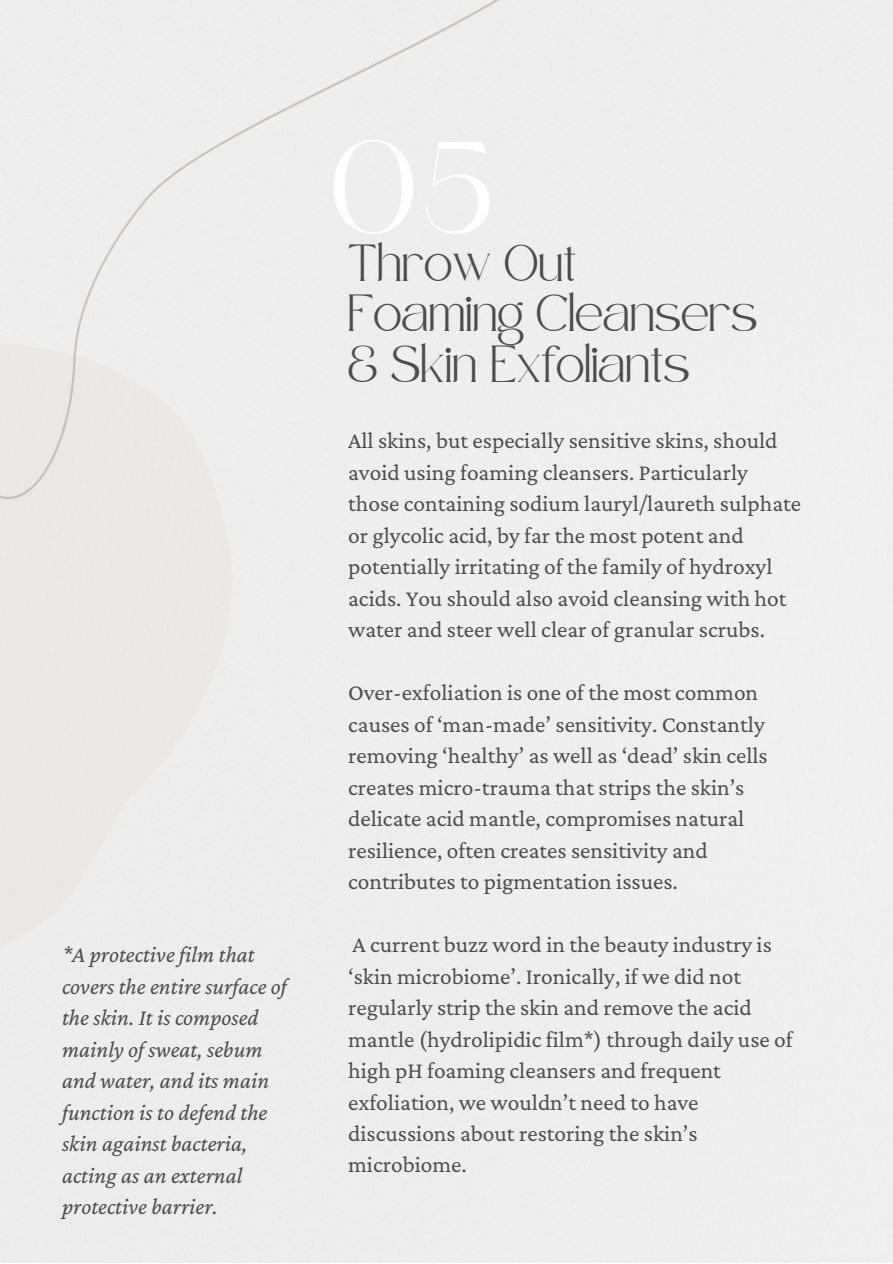
<style>
.page{position:relative;width:893px;height:1264px;background:#fff}
.page>*{position:absolute;margin:0;border:0;box-sizing:border-box;transform-origin:0 0}
.t1{font:25.5px/50.6px "Safira March";color:#4d4d4d}
.t2{font:23.4px/31.5px "Crimson Pro";color:#4d4d4d}
.t3{font:italic 23.4px/31.5px "Crimson Pro";color:#4d4d4d}
</style>
<div class="page">
<svg style="left:0;top:514px;width:367px;height:523px;fill:#eeecea"></svg>
<svg style="left:0;top:0;width:663px;height:514px;fill:#efedec"></svg>
<p class="t3" style="left:62px;top:938px;width:226px">*A protectivefilm that covers the entire surface of the skin. It is composed mainly of sweat, sebum and water, and its main function is to defend the skin against bacteria, acting as an external protective barrier.</p>
<p class="t1" style="left:348px;top:246px;width:411px">Throw Out<br>Foaming Cleansers &amp; Skin Exfoliants</p>
<p class="t2" style="left:348px;top:424px;width:454px">All skins, but especially sensitive skins, should avoid using foaming cleansers. Particularly those containing sodium lauryl/laureth sulphate or glycolic acid, by far the most potent and potentially irritating of the family of hydroxyl acids. You should also avoid cleansing with hot water and steer well clear of granular scrubs.</p>
<p class="t2" style="left:348px;top:676px;width:421px">Over-exfoliation is one of the most common causes of ‘man-made’ sensitivity. Constantly removing ‘healthy’ as well as ‘dead’ skin cells creates micro-trauma that strips the skin’s delicate acid mantle, compromises natural resilience, often creates sensitivity and contributes to pigmentation issues.</p>
<p class="t2" style="left:348px;top:928px;width:446px">A current buzz word in the beauty industry is ‘skin microbiome’. Ironically, if we did not regularly strip the skin and remove the acid mantle (hydrolipidic film*) through daily use of high pH foaming cleansers and frequent exfoliation, we wouldn’t need to have discussions about restoring the skin’s microbiome.</p>
</div>
